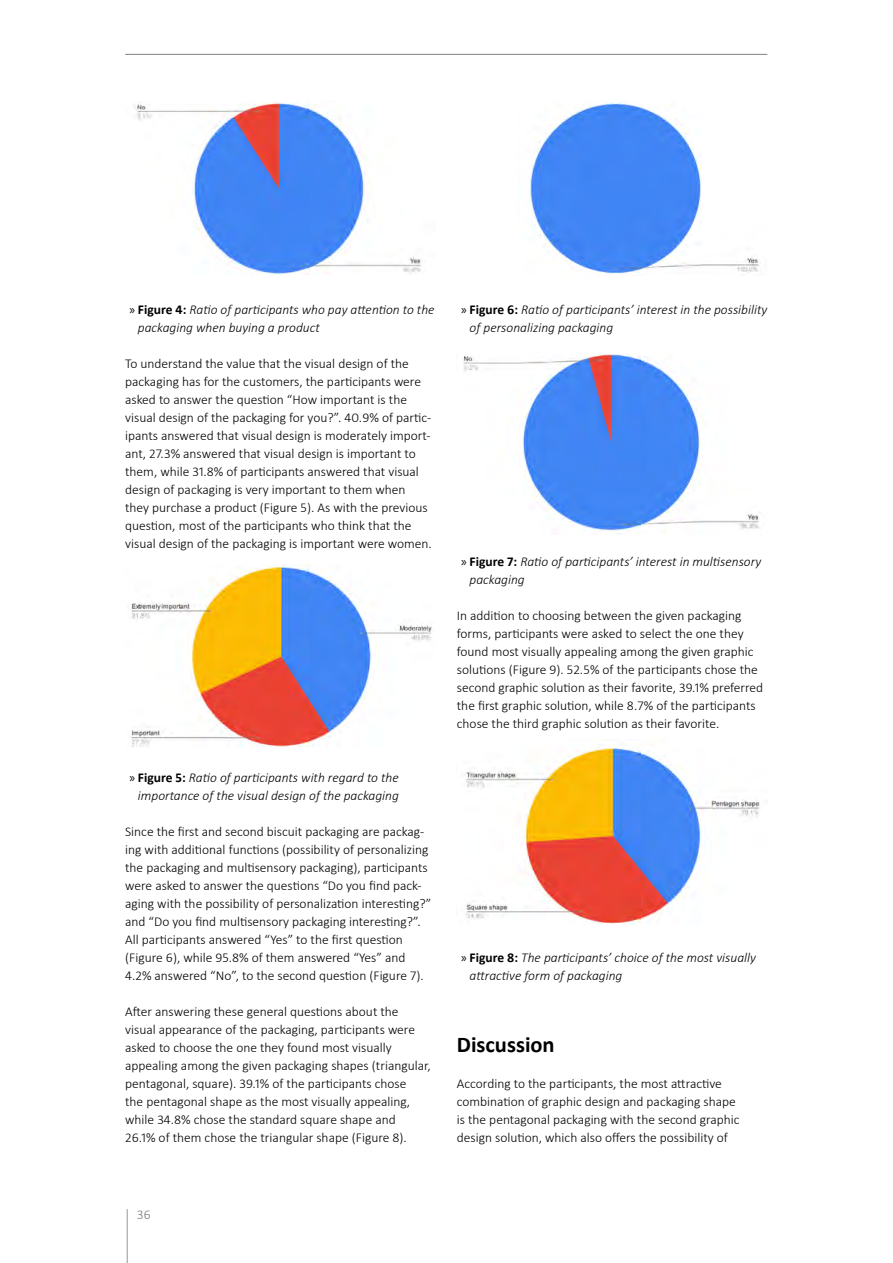
<style>
.page{position:relative;width:893px;height:1263px;background:#fff}
.page>*{position:absolute;margin:0;border:0;box-sizing:border-box;transform-origin:0 0}
.t1{font:700 22.5px "Calibri";color:#000}
.t2{font:300 13.5px/18px "Calibri";color:#000}
.t3{font:italic 300 13.5px/18px "Calibri";color:#000}
.t4{font:300 13.5px "Calibri";color:#77787b}
.s1{font-family:"Myriad Pro";font-weight:400;font-style:normal}
.s2{font-weight:700;font-style:normal}
</style>
<div class="page">
<hr style="left:125px;top:54px;width:642px;height:1px;background:#808285">
<hr style="left:127px;top:1209px;width:1px;height:54px;background:#939598">
<img style="left:134px;top:102px;width:287px;height:173px">
<img style="left:131px;top:564px;width:301px;height:183px">
<img style="left:530px;top:103px;width:229px;height:171px">
<img style="left:463px;top:353px;width:297px;height:181px">
<img style="left:464px;top:744px;width:296px;height:180px">
<p class="t3" style="left:138px;top:300px;width:298px;text-indent:-9px"><span class="s1">»</span> <span class="s2">Figure 4:</span> Ratio of participants who pay attention to the packaging when buying a product</p>
<p class="t2" style="left:125px;top:354px;width:308px">To understand the value that the visual design of the packaging has for the customers, the participants were asked to answer the question “How important is the visual design of the packaging for you?”. 40.9% of partic&shy;ipants answered that visual design is moderately import&shy;ant, 27.3% answered that visual design is important to them, while 31.8% of participants answered that visual design of packaging is very important to them when they purchase a product (Figure 5). As with the previous question, most of the participants who think that the visual design of the packaging is important were women.</p>
<p class="t3" style="left:129px;top:768px;width:271px;text-align:right"><span class="s1">»</span> <span class="s2">Figure 5:</span> Ratio of participants with regard to the importance of the visual design of the packaging</p>
<p class="t2" style="left:125px;top:822px;width:308px">Since the first and second biscuit packaging are packag&shy;ing with additional functions (possibility of personalizing the packaging and multisensory packaging), participants were asked to answer the questions “Do you find pack&shy;aging with the possibility of personalization interesting?” and “Do you find multisensory packaging interesting?”.<br>All participants answered “Yes” to the first question (Figure 6), while 95.8% of them answered “Yes” and 4.2% answered “No”, to the second question (Figure 7).</p>
<p class="t2" style="left:125px;top:1002px;width:307px">After answering these general questions about the visual appearance of the packaging, participants were asked to choose the one they found most visually appealing among the given packaging shapes (triangular, pentagonal, square). 39.1% of the participants chose<br>the pentagonal shape as the most visually appealing, while 34.8% chose the standard square shape and<br>26.1% of them chose the triangular shape (Figure 8).</p>
<p class="t3" style="left:470px;top:300px;width:299px;text-indent:-9px"><span class="s1">»</span> <span class="s2">Figure 6:</span> Ratio of participants’ interest in the possibility of personalizing packaging</p>
<p class="t3" style="left:470px;top:552px;width:293px;text-indent:-9px"><span class="s1">»</span> <span class="s2">Figure 7:</span> Ratio of participants’ interest in multisensory packaging</p>
<p class="t2" style="left:457px;top:606px;width:308px">In addition to choosing between the given packaging forms, participants were asked to select the one they found most visually appealing among the given graphic solutions (Figure 9). 52.5% of the participants chose the second graphic solution as their favorite, 39.1% preferred the first graphic solution, while 8.7% of the participants chose the third graphic solution as their favorite.</p>
<p class="t3" style="left:470px;top:948px;width:288px;text-indent:-9px"><span class="s1">»</span> <span class="s2">Figure 8:</span> The participants’ choice of the most visually attractive form of packaging</p>
<h1 class="t1" style="left:457px;top:1028px;width:99px">Discussion</h1>
<p class="t2" style="left:457px;top:1074px;width:284px">According to the participants, the most attractive combination of graphic design and packaging shape is the pentagonal packaging with the second graphic design solution, which also offers the possibility of</p>
<p class="t4" style="left:137px;top:1206px;width:15px">36</p>
</div>
